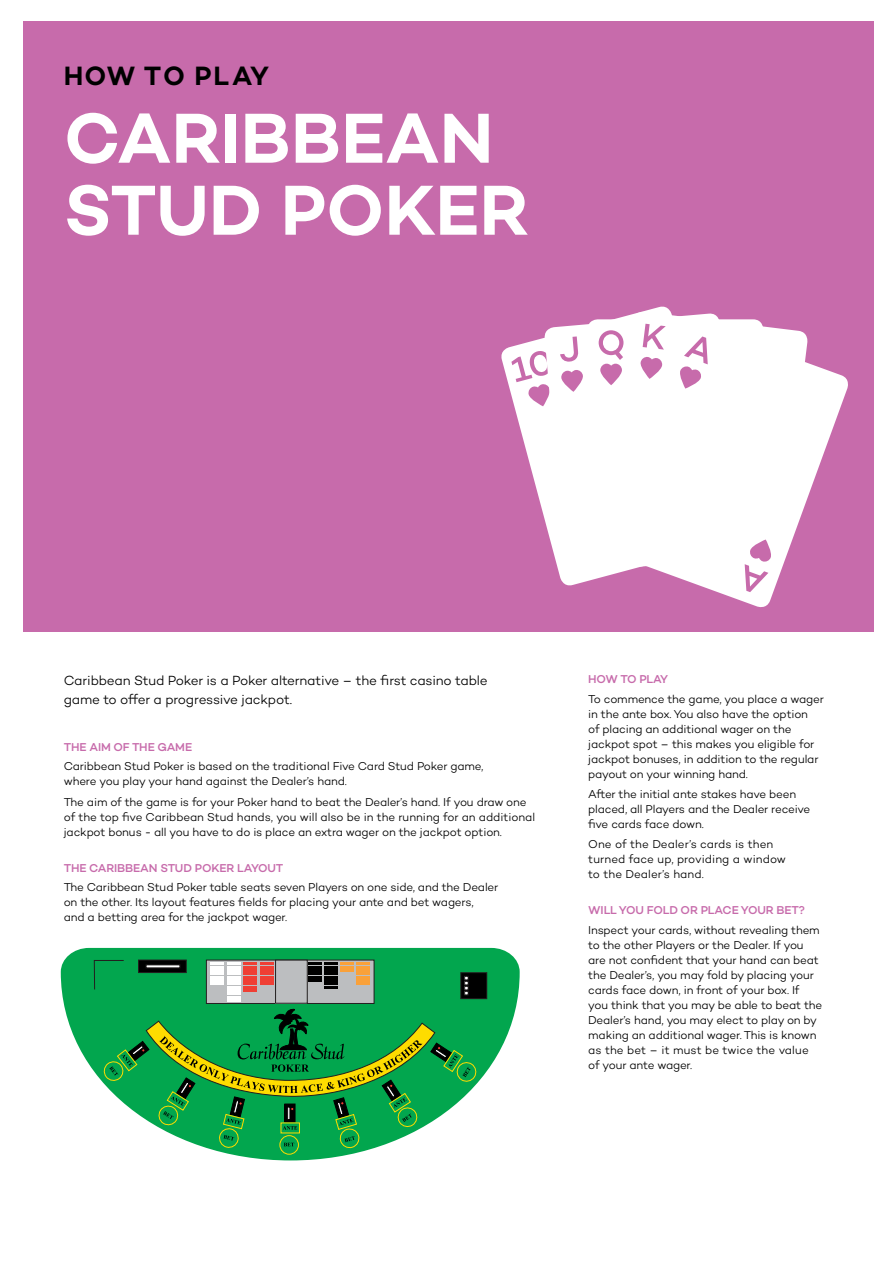
<style>
.page{position:relative;width:893px;height:1263px;background:#fff}
.page>*{position:absolute;margin:0;border:0;box-sizing:border-box;transform-origin:0 0}
.t1{font:600 72px/72px "Campton";color:#fff}
.t2{font:600 27px "Campton";letter-spacing:.055em;color:#000}
.t3{font:300 13.5px/19.5px "Campton";letter-spacing:-.02em;color:#000}
.t4{font:300 11.7px/15px "Campton";letter-spacing:-.01em;color:#000}
.t5{font:300 11.7px/15px "Campton";letter-spacing:.01em;color:#000}
.t6{font:500 11.7px "Campton";letter-spacing:-.01em;color:#c76bab}
.t7{font:500 11.7px "Campton";letter-spacing:-.035em;color:#c76bab}
</style>
<div class="page">
<div style="left:23px;top:21px;width:850px;height:610px;background:#c76bab"></div>
<svg style="left:61px;top:948px;width:459px;height:212px"></svg>
<div style="left:461px;top:973px;width:26px;height:26px;background:#000"></div>
<div style="left:461px;top:972px;width:26px;height:27px;border:1px solid #221f1f"></div>
<div style="left:280px;top:1135px;width:18px;height:19px;background:#02a64e;border-radius:50%"></div>
<div style="left:280px;top:1135px;width:19px;height:19px;border:1px solid #fedc00;border-radius:50%"></div>
<svg style="left:94px;top:960px;width:383px;height:189px;background:#3ba55b"></svg>
<svg style="left:501px;top:306px;width:169px;height:280px"></svg>
<svg style="left:511px;top:350px;width:33px;height:56px"></svg>
<svg style="left:544px;top:313px;width:60px;height:260px;background:#f8edf4"></svg>
<svg style="left:560px;top:336px;width:19px;height:26px"></svg>
<svg style="left:561px;top:370px;width:22px;height:22px"></svg>
<div style="left:587px;top:319px;width:176px;height:246px;background:#fff;border-radius:10px"></div>
<svg style="left:599px;top:335px;width:2px;height:38px"></svg>
<svg style="left:604px;top:311px;width:115px;height:8px"></svg>
<svg style="left:601px;top:319px;width:247px;height:289px"></svg>
<svg style="left:678px;top:336px;width:30px;height:53px"></svg>
<svg style="left:679px;top:486px;width:94px;height:106px"></svg>
<h2 class="t2" style="left:64px;top:59px;width:207px">HOW TO PLAY</h2>
<h1 class="t1" style="left:64px;top:101px;width:467px">CARIBBEAN<br>STUD POKER</h1>
<p class="t3" style="left:64px;top:670px;width:425px">Caribbean Stud Poker is a Poker alternative – the first casino table game to offer a progressive jackpot.</p>
<p class="t6" style="left:64px;top:740px;width:130px">THE AIM OF THE GAME</p>
<p class="t4" style="left:64px;top:759px;width:421px">Caribbean Stud Poker is based on the traditional Five Card Stud Poker game, where you play your hand against the Dealer’s hand.</p>
<p class="t4" style="left:64px;top:794px;width:473px">The aim of the game is for your Poker hand to beat the Dealer’s hand. If you draw one of the top five Caribbean Stud hands, you will also be in the running for an additional jackpot bonus - all you have to do is place an extra wager on the jackpot option.</p>
<p class="t6" style="left:64px;top:861px;width:221px">THE CARIBBEAN STUD POKER LAYOUT</p>
<p class="t4" style="left:64px;top:880px;width:436px">The Caribbean Stud Poker table seats seven Players on one side, and the Dealer on the other. Its layout features fields for placing your ante and bet wagers,<br>and a betting area for the jackpot wager.</p>
<p class="t7" style="left:588px;top:672px;width:82px">HOW TO PLAY</p>
<p class="t4" style="left:588px;top:691px;width:237px">To commence the game, you place a wager in the ante box. You also have the option<br>of placing an additional wager on the jackpot spot – this makes you eligible for jackpot bonuses, in addition to the regular payout on your winning hand.</p>
<p class="t4" style="left:588px;top:786px;width:224px">After the initial ante stakes have been placed, all Players and the Dealer receive five cards face down.</p>
<p class="t5" style="left:588px;top:836px;width:199px">One of the Dealer’s cards is then turned face up, providing a window to the Dealer’s hand.</p>
<p class="t6" style="left:588px;top:903px;width:218px">WILL YOU FOLD OR PLACE YOUR BET?</p>
<p class="t4" style="left:588px;top:922px;width:235px">Inspect your cards, without revealing them to the other Players or the Dealer. If you are not confident that your hand can beat the Dealer’s, you may fold by placing your cards face down, in front of your box. If you think that you may be able to beat the Dealer’s hand, you may elect to play on by making an additional wager. This is known as the bet – it must be twice the value of your ante wager.</p>
</div>
